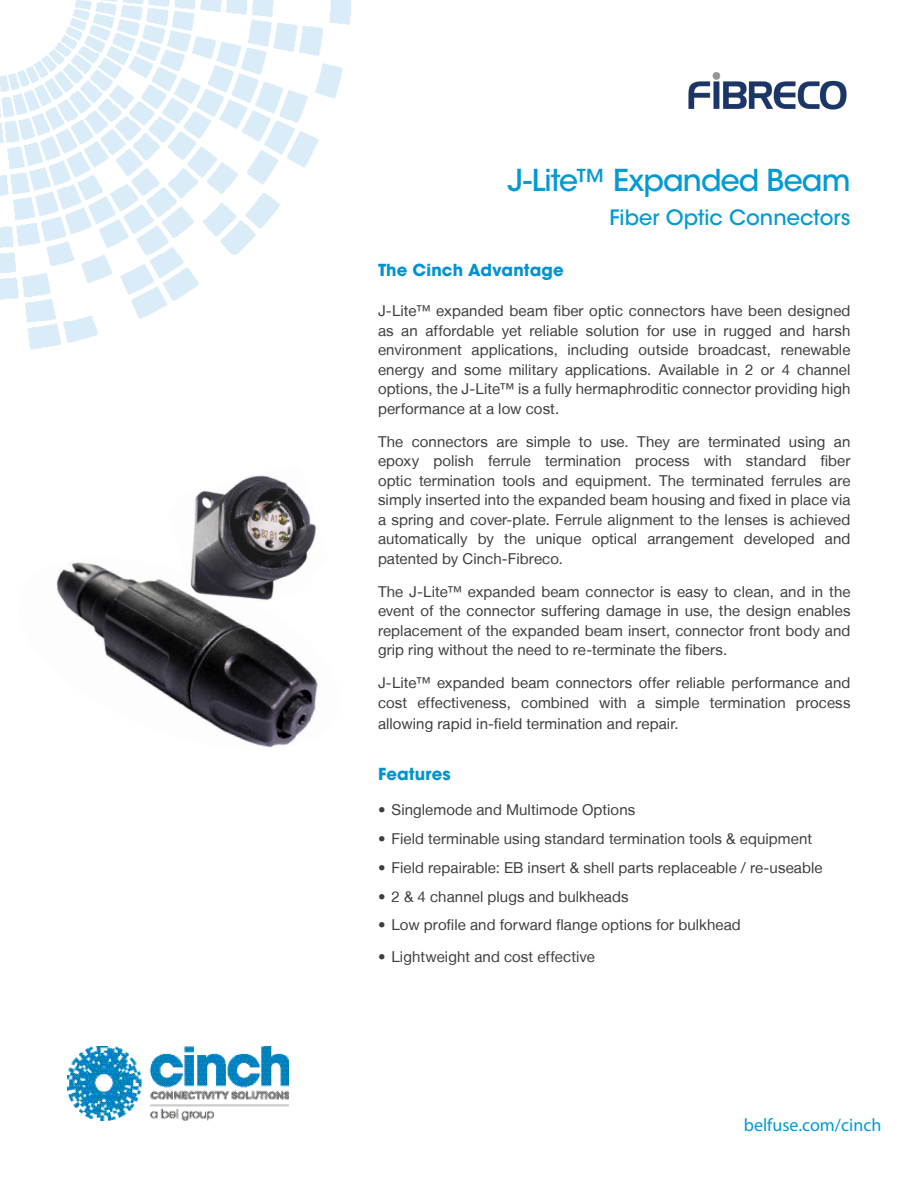
<style>
.page{position:relative;width:918px;height:1188px;background:#fff}
.page>*{position:absolute;margin:0;border:0;box-sizing:border-box;transform-origin:0 0}
.Product_Name_Title{font:500 30px "ITC Avant Garde Std";letter-spacing:-.03em;color:#009ad4}
.Product_Name_Title-2{font:500 21px "ITC Avant Garde Std";color:#009ad4}
.Footer_Text{font:18px "Myriad Pro";color:#009ad4}
.Subheading{font:700 16.5px "ITC Avant Garde Std";letter-spacing:.01em;color:#0093d0}
.t1{font:15px/19.5px "Helvetica Neue LT";letter-spacing:.005em;color:#3e3e3f;text-align:justify}
</style>
<div class="page">
<img style="left:0;top:0;width:350px;height:349px">
<img style="left:68px;top:1046px;width:221px;height:74px">
<img style="left:688px;top:72px;width:159px;height:38px">
<img style="left:56px;top:562px;width:262px;height:186px">
<img style="left:168px;top:475px;width:150px;height:128px">
<p class="Product_Name_Title" style="left:508px;top:161px;width:344px">J-Lite™ Expanded Beam</p>
<p class="Product_Name_Title-2" style="left:610px;top:205px;width:242px">Fiber Optic Connectors</p>
<p class="Subheading" style="left:378px;top:260px;width:187px">The Cinch Advantage</p>
<p class="t1" style="left:378px;top:301px;width:474px">J-Lite™ expanded beam fiber optic connectors have been designed as an affordable yet reliable solution for use in rugged and harsh environment applications, including outside broadcast, renewable energy and some military applications. Available in 2 or 4 channel options, the J-Lite™ is a fully hermaphroditic connector providing high performance at a low cost.</p>
<p class="t1" style="left:378px;top:431px;width:474px">The connectors are simple to use. They are terminated using an epoxy polish ferrule termination process with standard fiber optic termination tools and equipment. The terminated ferrules are simply inserted into the expanded beam housing and fixed in place via a spring and cover-plate. Ferrule alignment to the lenses is achieved automatically by the unique optical arrangement developed and patented by Cinch-Fibreco.</p>
<p class="t1" style="left:378px;top:581px;width:474px">The J-Lite™ expanded beam connector is easy to clean, and in the event of the connector suffering damage in use, the design enables replacement of the expanded beam insert, connector front body and grip ring without the need to re-terminate the fibers.</p>
<p class="t1" style="left:378px;top:673px;width:474px">J-Lite™ expanded beam connectors offer reliable performance and cost effectiveness, combined with a simple termination process</p>
<p class="t1" style="left:378px;top:713px;width:302px">allowing rapid in-field termination and repair.</p>
<p class="Subheading" style="left:378px;top:763px;width:74px">Features</p>
<p class="t1" style="left:378px;top:800px;width:259px">• Singlemode and Multimode Options</p>
<p class="t1" style="left:378px;top:829px;width:436px">• Field terminable using standard termination tools &amp; equipment</p>
<p class="t1" style="left:378px;top:857px;width:446px">• Field repairable: EB insert &amp; shell parts replaceable / re-useable</p>
<p class="t1" style="left:378px;top:886px;width:252px">• 2 &amp; 4 channel plugs and bulkheads</p>
<p class="t1" style="left:378px;top:915px;width:364px">• Low profile and forward flange options for bulkhead</p>
<p class="t1" style="left:378px;top:947px;width:218px">• Lightweight and cost effective</p>
<p class="Footer_Text" style="left:744px;top:1114px;width:139px">belfuse.com/cinch</p>
</div>
